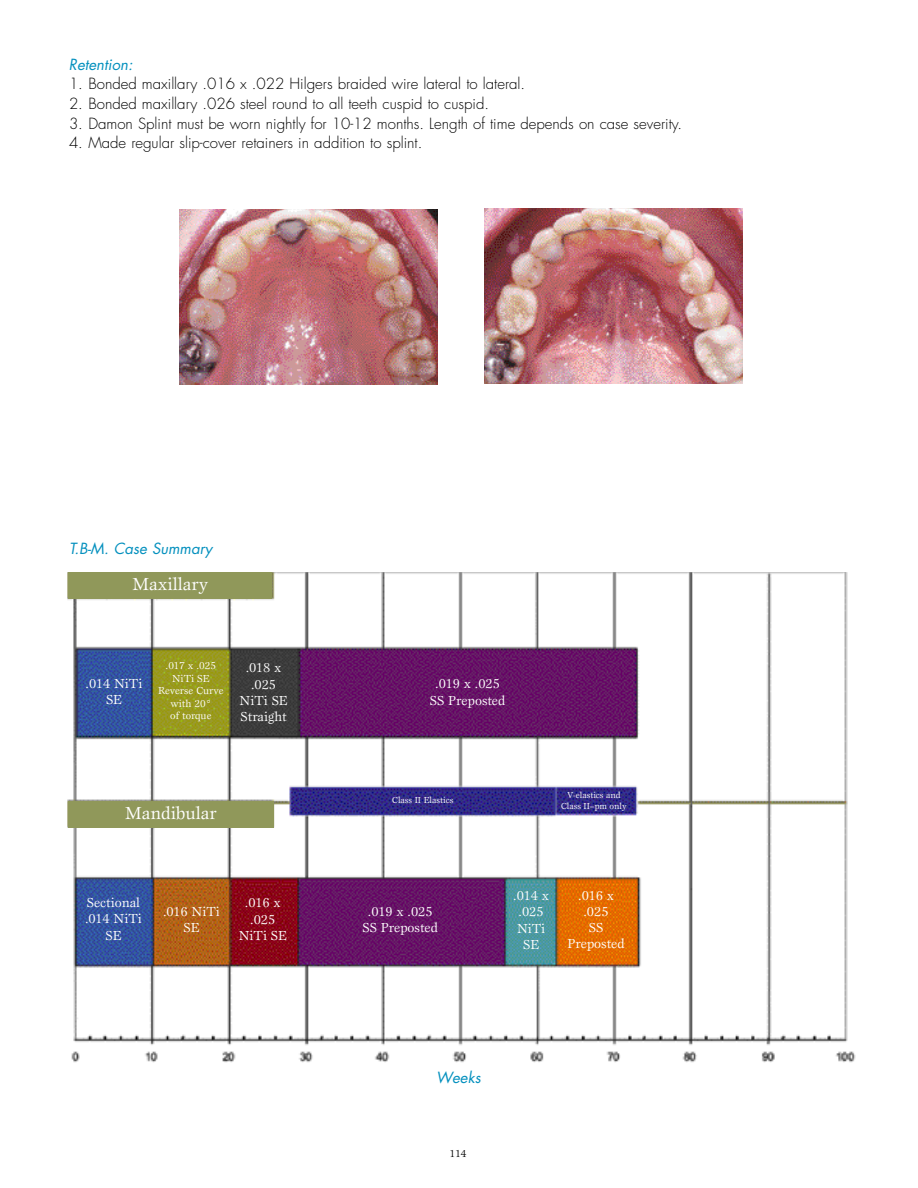
<style>
.page{position:relative;width:918px;height:1188px;background:#fff}
.page>*{position:absolute;margin:0;border:0;box-sizing:border-box;transform-origin:0 0}
.t1{font:18px "Esprit";color:#fff}
.t2{font:300 15px "Futura";color:#000}
.t3{font:italic 15px "Futura";color:#0490be}
.t4{font:13.5px/16.2px "Esprit";color:#fff;text-align:center}
.t5{font:10.5px/12.6px "Esprit";color:#fff;text-align:center}
.t6{font:10.5px "Esprit";color:#000}
.t7{font:9px/10.8px "Esprit";color:#fff;text-align:center}
</style>
<div class="page">
<img style="left:68px;top:572px;width:788px;height:491px">
<img style="left:180px;top:209px;width:258px;height:175px">
<img style="left:485px;top:209px;width:258px;height:175px">
<div style="left:69px;top:572px;width:203px;height:26px;background:#90985a"></div>
<div style="left:68px;top:801px;width:205px;height:26px;background:#90985a"></div>
<p class="t3" style="left:69px;top:57px;width:68px">Retention:</p>
<p class="t2" style="left:69px;top:77px;width:458px">1. Bonded maxillary .016 x .022 Hilgers braided wire lateral to lateral.</p>
<p class="t2" style="left:69px;top:97px;width:422px">2. Bonded maxillary .026 steel round to all teeth cuspid to cuspid.</p>
<p class="t2" style="left:69px;top:116px;width:615px">3. Damon Splint must be worn nightly for 10-12 months. Length of time depends on case severity.</p>
<p class="t2" style="left:69px;top:136px;width:355px">4. Made regular slip-cover retainers in addition to splint.</p>
<p class="t3" style="left:69px;top:541px;width:145px">T.B-M. Case Summary</p>
<p class="t1" style="left:132px;top:577px;width:77px">Maxillary</p>
<p class="t4" style="left:86px;top:676px;width:58px">.014 NiTi<br>SE</p>
<p class="t5" style="left:158px;top:660px;width:67px">.017 x .025<br>NiTi SE<br>Reverse Curve with 20°<br>of torque</p>
<p class="t4" style="left:240px;top:661px;width:50px">.018 x .025<br>NiTi SE<br>Straight</p>
<p class="t1" style="left:125px;top:806px;width:93px">Mandibular</p>
<p class="t4" style="left:430px;top:677px;width:77px">.019 x .025<br>SS Preposted</p>
<p class="t7" style="left:392px;top:795px;width:63px">Class II Elastics</p>
<p class="t7" style="left:561px;top:790px;width:67px">V-elastics and<br>Class II–pm only</p>
<p class="t4" style="left:85px;top:896px;width:58px">Sectional .014 NiTi<br>SE</p>
<p class="t4" style="left:239px;top:896px;width:50px">.016 x .025<br>NiTi SE</p>
<p class="t4" style="left:568px;top:888px;width:59px">.016 x .025<br>SS<br>Preposted</p>
<p class="t4" style="left:513px;top:889px;width:37px">.014 x .025<br>NiTi<br>SE</p>
<p class="t4" style="left:363px;top:904px;width:77px">.019 x .025<br>SS Preposted</p>
<p class="t4" style="left:163px;top:905px;width:58px">.016 NiTi<br>SE</p>
<p class="t3" style="left:436px;top:1070px;width:49px">Weeks</p>
<p class="t6" style="left:450px;top:1150px;width:18px">114</p>
</div>
